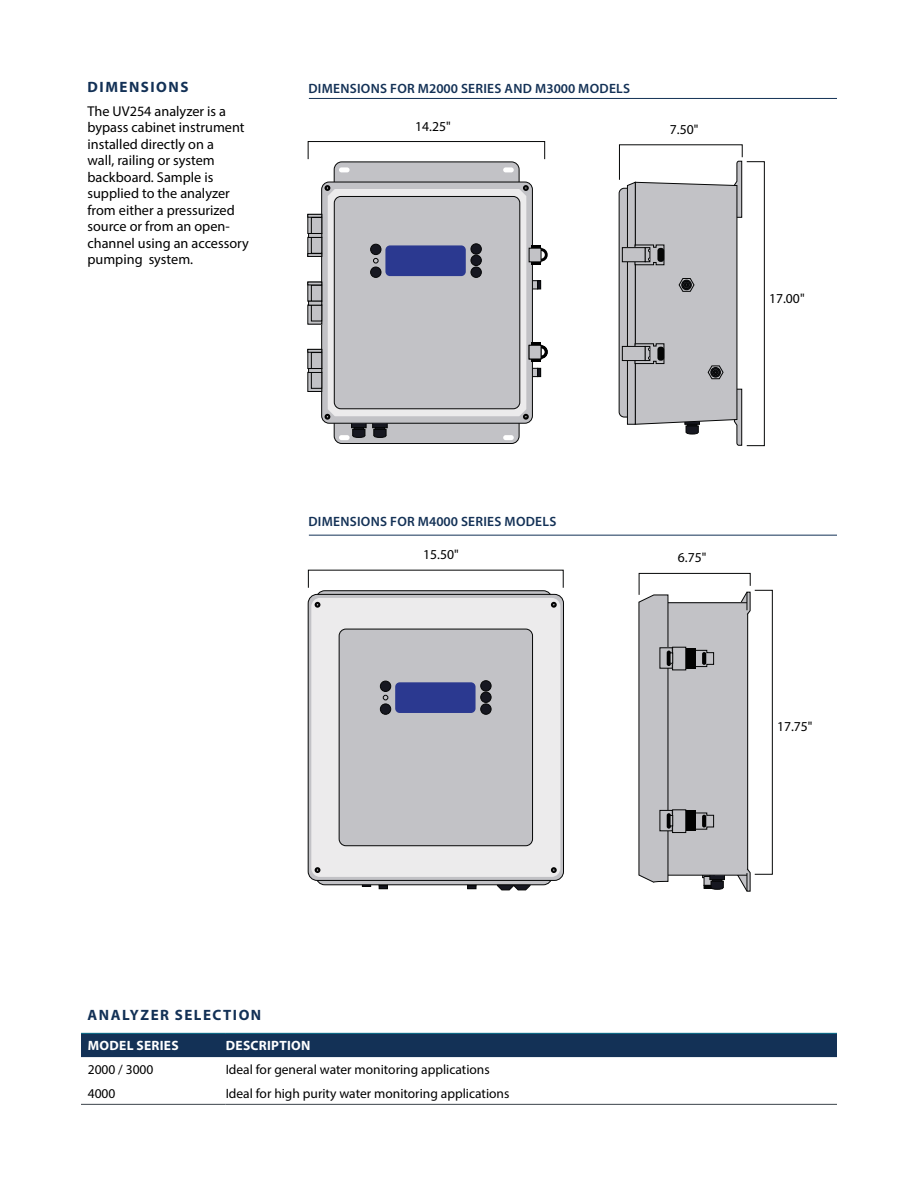
<style>
.page{position:relative;width:918px;height:1188px;background:#fff}
.page>*{position:absolute;margin:0;border:0;box-sizing:border-box;transform-origin:0 0}
.t1{font:700 15px "Myriad Pro";letter-spacing:.1em;color:#133156}
.t2{font:14.25px/16.5px "Myriad Pro";color:#000}
.t3{font:13.65px "Myriad Pro";color:#000}
.t4{font:13.5px "Myriad Pro";color:#000}
.t5{font:600 13.5px "Myriad Pro";letter-spacing:.02em;color:#133156}
.t6{font:700 13.5px "Myriad Pro";letter-spacing:.02em;color:#fff}
</style>
<div class="page">
<div style="left:531px;top:281px;width:7px;height:8px;background:#c2c2c6"></div>
<svg style="left:537px;top:281px;width:4px;height:8px"></svg>
<div style="left:531px;top:368px;width:7px;height:9px;background:#c2c2c6"></div>
<div style="left:531px;top:368px;width:7px;height:9px;border:1px solid #050606"></div>
<svg style="left:537px;top:368px;width:4px;height:9px"></svg>
<div style="left:334px;top:162px;width:185px;height:282px;background:#c2c2c6;border-radius:8px"></div>
<div style="left:322px;top:182px;width:210px;height:241px;background:#c2c2c6;border-radius:7px"></div>
<div style="left:321px;top:182px;width:212px;height:241px;border:1px solid #050606;border-radius:7px"></div>
<div style="left:328px;top:189px;width:198px;height:227px;background:#ecebec;border-radius:7px"></div>
<div style="left:334px;top:196px;width:186px;height:213px;background:#c2c2c6;border-radius:7px"></div>
<div style="left:334px;top:196px;width:186px;height:213px;border:1px solid #050606;border-radius:7px"></div>
<div style="left:308px;top:141px;width:237px;height:18px;border:1px solid #050606"></div>
<div style="left:747px;top:162px;width:18px;height:284px;border:1px solid #050606"></div>
<div style="left:339px;top:167px;width:11px;height:5px;background:#fff;border-radius:2px"></div>
<div style="left:503px;top:167px;width:11px;height:5px;background:#fff;border-radius:2px"></div>
<div style="left:339px;top:435px;width:11px;height:5px;background:#fff;border-radius:2px"></div>
<div style="left:503px;top:435px;width:11px;height:5px;background:#fff;border-radius:2px"></div>
<svg style="left:351px;top:423px;width:15px;height:5px"></svg>
<svg style="left:352px;top:428px;width:14px;height:10px"></svg>
<svg style="left:372px;top:423px;width:15px;height:5px"></svg>
<svg style="left:373px;top:428px;width:14px;height:10px"></svg>
<div style="left:385px;top:245px;width:81px;height:31px;background:#2b3990;border-radius:5px"></div>
<div style="left:371px;top:244px;width:10px;height:11px;background:#171821;border-radius:50%"></div>
<div style="left:370px;top:244px;width:11px;height:11px;border:1px solid #050606;border-radius:50%"></div>
<div style="left:371px;top:267px;width:10px;height:10px;background:#171821;border-radius:50%"></div>
<div style="left:370px;top:267px;width:11px;height:11px;border:1px solid #050606;border-radius:50%"></div>
<div style="left:471px;top:267px;width:10px;height:10px;background:#171821;border-radius:50%"></div>
<div style="left:471px;top:267px;width:11px;height:11px;border:1px solid #050606;border-radius:50%"></div>
<div style="left:471px;top:255px;width:10px;height:11px;background:#171821;border-radius:50%"></div>
<div style="left:471px;top:255px;width:11px;height:11px;border:1px solid #050606;border-radius:50%"></div>
<div style="left:471px;top:244px;width:10px;height:10px;background:#171821;border-radius:50%"></div>
<div style="left:471px;top:244px;width:11px;height:10px;border:1px solid #050606;border-radius:50%"></div>
<svg style="left:373px;top:258px;width:5px;height:5px"></svg>
<svg style="left:310px;top:217px;width:1px;height:15px"></svg>
<div style="left:311px;top:218px;width:11px;height:15px;background:#c2c2c6"></div>
<div style="left:311px;top:217px;width:11px;height:17px;border:1px solid #050606"></div>
<div style="left:308px;top:214px;width:14px;height:3px;border:1px solid #050606"></div>
<svg style="left:308px;top:237px;width:14px;height:19px"></svg>
<div style="left:311px;top:237px;width:11px;height:16px;background:#c2c2c6"></div>
<div style="left:311px;top:237px;width:11px;height:16px;border:1px solid #050606"></div>
<div style="left:308px;top:253px;width:14px;height:4px;border:1px solid #050606"></div>
<hr style="left:309px;top:233px;width:13px;height:4px;background:#c2c2c6">
<div style="left:308px;top:233px;width:14px;height:5px;border:1px solid #050606"></div>
<svg style="left:310px;top:285px;width:1px;height:14px"></svg>
<div style="left:311px;top:285px;width:11px;height:16px;background:#c2c2c6"></div>
<div style="left:311px;top:285px;width:11px;height:16px;border:1px solid #050606"></div>
<svg style="left:310px;top:307px;width:10px;height:15px"></svg>
<div style="left:311px;top:305px;width:11px;height:16px;background:#c2c2c6"></div>
<div style="left:311px;top:305px;width:11px;height:16px;border:1px solid #050606"></div>
<div style="left:308px;top:301px;width:14px;height:4px;border:1px solid #050606"></div>
<svg style="left:310px;top:352px;width:1px;height:15px"></svg>
<div style="left:311px;top:353px;width:11px;height:16px;background:#c2c2c6"></div>
<div style="left:311px;top:352px;width:11px;height:17px;border:1px solid #050606"></div>
<div style="left:308px;top:349px;width:14px;height:3px;border:1px solid #050606"></div>
<svg style="left:310px;top:374px;width:10px;height:16px"></svg>
<div style="left:308px;top:372px;width:14px;height:20px;border:1px solid #050606"></div>
<div style="left:311px;top:372px;width:11px;height:16px;background:#c2c2c6"></div>
<div style="left:311px;top:372px;width:11px;height:17px;border:1px solid #050606"></div>
<div style="left:308px;top:368px;width:14px;height:5px;border:1px solid #050606"></div>
<svg style="left:325px;top:185px;width:5px;height:6px"></svg>
<svg style="left:523px;top:185px;width:6px;height:6px"></svg>
<svg style="left:325px;top:414px;width:5px;height:6px"></svg>
<svg style="left:523px;top:414px;width:6px;height:6px"></svg>
<div style="left:532px;top:245px;width:9px;height:20px;background:#000"></div>
<div style="left:534px;top:248px;width:14px;height:14px;border:3px solid #000;border-radius:50%"></div>
<div style="left:529px;top:248px;width:12px;height:14px;background:#c2c2c6"></div>
<div style="left:529px;top:248px;width:12px;height:14px;border:1px solid #050606"></div>
<div style="left:532px;top:342px;width:9px;height:20px;background:#000"></div>
<div style="left:534px;top:345px;width:14px;height:14px;border:3px solid #000;border-radius:50%"></div>
<div style="left:529px;top:345px;width:12px;height:14px;background:#c2c2c6"></div>
<div style="left:529px;top:345px;width:12px;height:14px;border:1px solid #050606"></div>
<svg style="left:619px;top:144px;width:124px;height:302px"></svg>
<svg style="left:497px;top:880px;width:17px;height:10px"></svg>
<div style="left:497px;top:880px;width:17px;height:10px;border:1px solid #050606;border-radius:4px"></div>
<svg style="left:514px;top:880px;width:16px;height:10px"></svg>
<div style="left:514px;top:880px;width:16px;height:10px;border:1px solid #050606;border-radius:4px"></div>
<div style="left:379px;top:879px;width:9px;height:7px;border:1px solid #050606"></div>
<svg style="left:379px;top:886px;width:9px;height:3px"></svg>
<div style="left:468px;top:879px;width:8px;height:7px;border:1px solid #050606"></div>
<svg style="left:468px;top:886px;width:8px;height:3px"></svg>
<svg style="left:362px;top:885px;width:9px;height:2px"></svg>
<div style="left:755px;top:590px;width:18px;height:284px;border:1px solid #050606"></div>
<div style="left:308px;top:594px;width:256px;height:286px;background:linear-gradient(to bottom,#c9c9cc,#c9c8cc);border-radius:9px"></div>
<div style="left:308px;top:594px;width:256px;height:287px;border:1px solid #050606;border-radius:9px"></div>
<div style="left:311px;top:598px;width:249px;height:279px;background:#ecebec;border-radius:9px"></div>
<div style="left:339px;top:629px;width:194px;height:217px;background:#c2c2c6;border-radius:7px"></div>
<div style="left:339px;top:629px;width:194px;height:217px;border:1px solid #050606;border-radius:7px"></div>
<svg style="left:315px;top:602px;width:5px;height:6px"></svg>
<svg style="left:315px;top:867px;width:5px;height:6px"></svg>
<svg style="left:551px;top:602px;width:6px;height:6px"></svg>
<svg style="left:551px;top:867px;width:6px;height:6px"></svg>
<div style="left:395px;top:682px;width:81px;height:31px;background:#2b3990;border-radius:5px"></div>
<div style="left:380px;top:681px;width:11px;height:10px;background:#171821;border-radius:50%"></div>
<div style="left:380px;top:681px;width:11px;height:11px;border:1px solid #050606;border-radius:50%"></div>
<div style="left:380px;top:704px;width:11px;height:10px;background:#171821;border-radius:50%"></div>
<div style="left:380px;top:704px;width:11px;height:10px;border:1px solid #050606;border-radius:50%"></div>
<div style="left:481px;top:704px;width:10px;height:10px;background:#171821;border-radius:50%"></div>
<div style="left:481px;top:704px;width:10px;height:10px;border:1px solid #050606;border-radius:50%"></div>
<div style="left:481px;top:692px;width:10px;height:10px;background:#171821;border-radius:50%"></div>
<div style="left:481px;top:692px;width:10px;height:11px;border:1px solid #050606;border-radius:50%"></div>
<div style="left:481px;top:681px;width:10px;height:10px;background:#171821;border-radius:50%"></div>
<div style="left:481px;top:681px;width:10px;height:10px;border:1px solid #050606;border-radius:50%"></div>
<svg style="left:383px;top:695px;width:5px;height:5px"></svg>
<svg style="left:639px;top:573px;width:112px;height:319px;background:#bababd"></svg>
<hr style="left:309px;top:98px;width:528px;height:1px;background:#133156">
<hr style="left:309px;top:535px;width:528px;height:1px;background:#133156">
<div style="left:81px;top:1034px;width:756px;height:23px;background:#133156"></div>
<hr style="left:81px;top:1104px;width:145px;height:1px;background:#3a434a">
<hr style="left:226px;top:1104px;width:611px;height:1px;background:#3a434a">
<hr style="left:81px;top:1033px;width:145px;height:1px;background:#006784">
<hr style="left:226px;top:1033px;width:611px;height:1px;background:#006784">
<p class="t1" style="left:88px;top:77px;width:102px">DIMENSIONS</p>
<p class="t2" style="left:87px;top:102px;width:163px">The UV254 analyzer is a bypass cabinet instrument installed directly on a<br>wall, railing or system backboard. Sample is supplied to the analyzer from either a pressurized source or from an open&shy;channel using an accessory pumping system.</p>
<p class="t5" style="left:308px;top:80px;width:323px">DIMENSIONS FOR M2000 SERIES AND M3000 MODELS</p>
<p class="t3" style="left:415px;top:118px;width:37px">14.25"</p>
<p class="t3" style="left:670px;top:121px;width:30px">7.50"</p>
<p class="t3" style="left:769px;top:290px;width:37px">17.00"</p>
<p class="t5" style="left:308px;top:513px;width:249px">DIMENSIONS FOR M4000 SERIES MODELS</p>
<p class="t3" style="left:423px;top:546px;width:37px">15.50"</p>
<p class="t3" style="left:678px;top:549px;width:30px">6.75"</p>
<p class="t3" style="left:777px;top:718px;width:37px">17.75"</p>
<p class="t1" style="left:88px;top:1006px;width:175px">ANALYZER SELECTION</p>
<p class="t6" style="left:88px;top:1037px;width:92px">MODEL SERIES</p>
<p class="t6" style="left:226px;top:1037px;width:86px">DESCRIPTION</p>
<p class="t4" style="left:88px;top:1061px;width:67px">2000 / 3000</p>
<p class="t4" style="left:226px;top:1061px;width:266px">Ideal for general water monitoring applications</p>
<p class="t4" style="left:88px;top:1085px;width:29px">4000</p>
<p class="t4" style="left:226px;top:1085px;width:285px">Ideal for high purity water monitoring applications</p>
</div>
